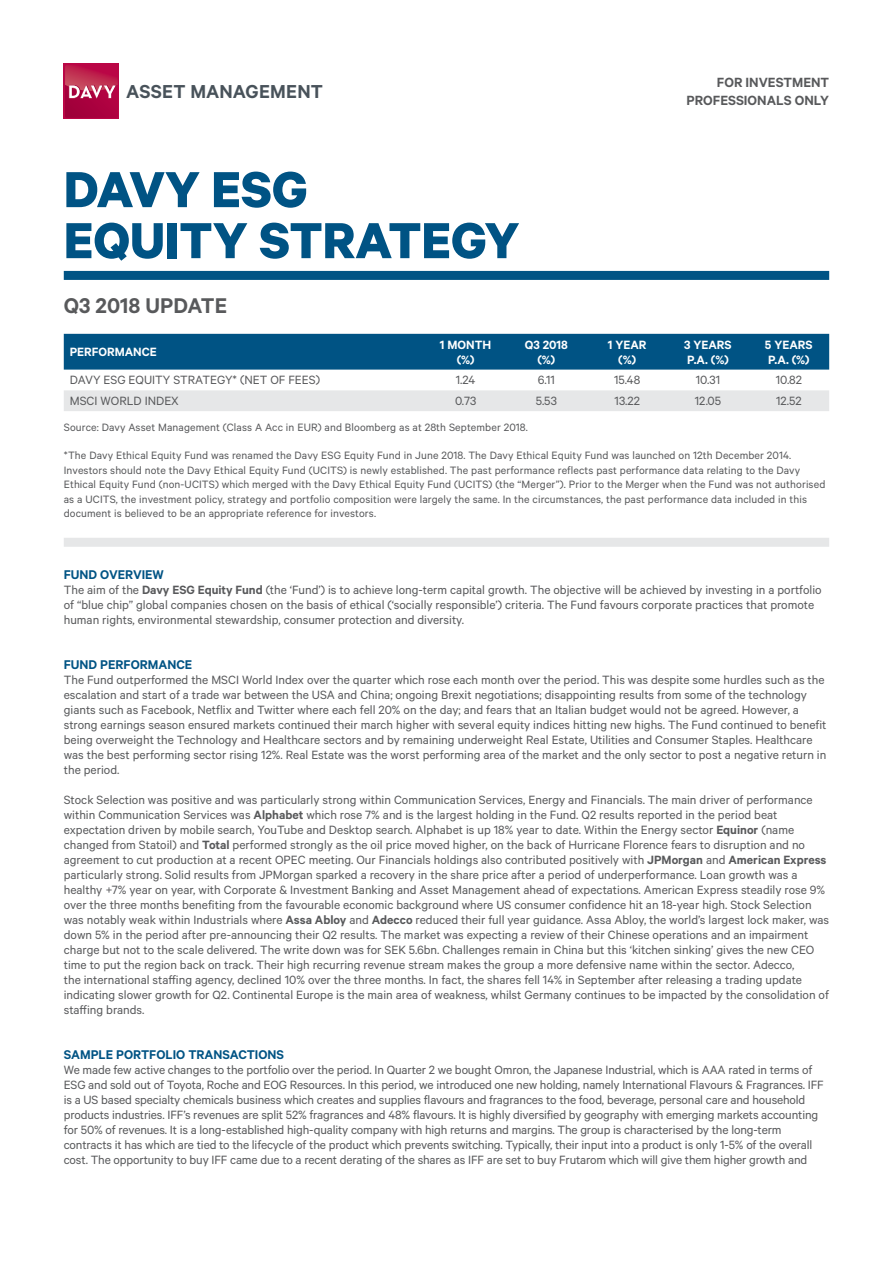
<style>
.page{position:relative;width:893px;height:1263px;background:#fff}
.page>*{position:absolute;margin:0;border:0;box-sizing:border-box;transform-origin:0 0}
.t1{font:700 57px/51px "Calibre";color:#005384}
.t2{font:600 24px "Calibre";color:#58595b}
.t3{font:600 21.15px "Calibre";letter-spacing:.015em;color:#48525a}
.t4{font:600 15px/18px "Calibre";color:#58595b;text-align:right}
.t5{font:600 14.25px "Calibre";color:#005384}
.t6{font:13.5px/15px "Calibre";color:#58595b}
.t7{font:600 13.5px/15px "Calibre";color:#fff;text-align:center}
.t8{font:12px/14.4px "Calibre";letter-spacing:.01em;color:#58595b}
.s1{font-weight:600}
</style>
<div class="page">
<div style="left:64px;top:64px;width:55px;height:55px;background:#ba0646"></div>
<svg style="left:65px;top:65px;width:53px;height:53px"></svg>
<div style="left:64px;top:271px;width:765px;height:9px;background:#005384"></div>
<div style="left:64px;top:538px;width:765px;height:9px;background:#e6e7e8"></div>
<div style="left:64px;top:334px;width:765px;height:36px;background:#005384"></div>
<div style="left:64px;top:390px;width:765px;height:21px;background:#e6e7e8"></div>
<h3 class="t3" style="left:126px;top:79px;width:198px">ASSET MANAGEMENT</h3>
<h1 class="t1" style="left:64px;top:162px;width:457px">DAVY ESG<br>EQUITY STRATEGY</h1>
<h2 class="t2" style="left:64px;top:291px;width:165px">Q3 2018 UPDATE</h2>
<p class="t4" style="left:686px;top:73px;width:144px">FOR INVESTMENT<br>PROFESSIONALS ONLY</p>
<p class="t7" style="left:70px;top:344px;width:89px">PERFORMANCE</p>
<p class="t7" style="left:440px;top:336px;width:53px">1 MONTH (%)</p>
<p class="t7" style="left:525px;top:336px;width:45px">Q3 2018 (%)</p>
<p class="t7" style="left:608px;top:336px;width:40px">1 YEAR (%)</p>
<p class="t7" style="left:684px;top:336px;width:49px;text-align:left">3 YEARS<br>P.A. (%)</p>
<p class="t7" style="left:765px;top:336px;width:49px;text-align:left">5 YEARS<br>P.A. (%)</p>
<p class="t6" style="left:70px;top:372px;width:252px">DAVY ESG EQUITY STRATEGY* (NET OF FEES)</p>
<p class="t6" style="left:456px;top:372px;width:21px">1.24</p>
<p class="t6" style="left:538px;top:372px;width:19px">6.11</p>
<p class="t6" style="left:614px;top:372px;width:28px">15.48</p>
<p class="t6" style="left:696px;top:372px;width:26px">10.31</p>
<p class="t6" style="left:776px;top:372px;width:28px">10.82</p>
<p class="t6" style="left:70px;top:393px;width:111px">MSCI WORLD INDEX</p>
<p class="t6" style="left:455px;top:393px;width:23px">0.73</p>
<p class="t6" style="left:536px;top:393px;width:23px">5.53</p>
<p class="t6" style="left:614px;top:393px;width:27px">13.22</p>
<p class="t6" style="left:695px;top:393px;width:28px">12.05</p>
<p class="t6" style="left:776px;top:393px;width:27px">12.52</p>
<p class="t8" style="left:64px;top:419px;width:466px">Source: Davy Asset Management (Class A Acc in EUR) and Bloomberg as at 28th September 2018.</p>
<p class="t8" style="left:64px;top:448px;width:763px">*The Davy Ethical Equity Fund was renamed the Davy ESG Equity Fund in June 2018. The Davy Ethical Equity Fund was launched on 12th December 2014.<br>Investors should note the Davy Ethical Equity Fund (UCITS) is newly established. The past performance reflects past performance data relating to the Davy Ethical Equity Fund (non-UCITS) which merged with the Davy Ethical Equity Fund (UCITS) (the “Merger”). Prior to the Merger when the Fund was not authorised as a UCITS, the investment policy, strategy and portfolio composition were largely the same. In the circumstances, the past performance data included in this document is believed to be an appropriate reference for investors.</p>
<p class="t5" style="left:64px;top:566px;width:102px">FUND OVERVIEW</p>
<p class="t6" style="left:64px;top:581px;width:759px">The aim of the <span class="s1">Davy ESG Equity Fund</span> (the ‘Fund’) is to achieve long-term capital growth. The objective will be achieved by investing in a portfolio of “blue chip” global companies chosen on the basis of ethical (‘socially responsible’) criteria. The Fund favours corporate practices that promote human rights, environmental stewardship, consumer protection and diversity.</p>
<p class="t5" style="left:64px;top:656px;width:130px">FUND PERFORMANCE</p>
<p class="t6" style="left:64px;top:671px;width:764px">The Fund outperformed the MSCI World Index over the quarter which rose each month over the period. This was despite some hurdles such as the escalation and start of a trade war between the USA and China; ongoing Brexit negotiations; disappointing results from some of the technology giants such as Facebook, Netflix and Twitter where each fell 20% on the day; and fears that an Italian budget would not be agreed. However, a strong earnings season ensured markets continued their march higher with several equity indices hitting new highs. The Fund continued to benefit being overweight the Technology and Healthcare sectors and by remaining underweight Real Estate, Utilities and Consumer Staples. Healthcare was the best performing sector rising 12%. Real Estate was the worst performing area of the market and the only sector to post a negative return in the period.</p>
<p class="t6" style="left:64px;top:791px;width:767px">Stock Selection was positive and was particularly strong within Communication Services, Energy and Financials. The main driver of performance within Communication Services was <span class="s1">Alphabet</span> which rose 7% and is the largest holding in the Fund. Q2 results reported in the period beat expectation driven by mobile search, YouTube and Desktop search. Alphabet is up 18% year to date. Within the Energy sector <span class="s1">Equinor</span> (name changed from Statoil) and <span class="s1">Total</span> performed strongly as the oil price moved higher, on the back of Hurricane Florence fears to disruption and no agreement to cut production at a recent OPEC meeting. Our Financials holdings also contributed positively with <span class="s1">JPMorgan</span> and <span class="s1">American Express </span>particularly strong. Solid results from JPMorgan sparked a recovery in the share price after a period of underperformance. Loan growth was a healthy +7% year on year, with Corporate &amp; Investment Banking and Asset Management ahead of expectations. American Express steadily rose 9% over the three months benefiting from the favourable economic background where US consumer confidence hit an 18-year high. Stock Selection was notably weak within Industrials where <span class="s1">Assa Abloy</span> and <span class="s1">Adecco</span> reduced their full year guidance. Assa Abloy, the world’s largest lock maker, was down 5% in the period after pre-announcing their Q2 results. The market was expecting a review of their Chinese operations and an impairment charge but not to the scale delivered. The write down was for SEK 5.6bn. Challenges remain in China but this ‘kitchen sinking’ gives the new CEO time to put the region back on track. Their high recurring revenue stream makes the group a more defensive name within the sector. Adecco,<br>the international staffing agency, declined 10% over the three months. In fact, the shares fell 14% in September after releasing a trading update indicating slower growth for Q2. Continental Europe is the main area of weakness, whilst Germany continues to be impacted by the consolidation of staffing brands.</p>
<p class="t5" style="left:64px;top:1046px;width:222px">SAMPLE PORTFOLIO TRANSACTIONS</p>
<p class="t6" style="left:64px;top:1061px;width:761px">We made few active changes to the portfolio over the period. In Quarter 2 we bought Omron, the Japanese Industrial, which is AAA rated in terms of ESG and sold out of Toyota, Roche and EOG Resources. In this period, we introduced one new holding, namely International Flavours &amp; Fragrances. IFF is a US based specialty chemicals business which creates and supplies flavours and fragrances to the food, beverage, personal care and household products industries. IFF’s revenues are split 52% fragrances and 48% flavours. It is highly diversified by geography with emerging markets accounting for 50% of revenues. It is a long-established high-quality company with high returns and margins. The group is characterised by the long-term contracts it has which are tied to the lifecycle of the product which prevents switching. Typically, their input into a product is only 1-5% of the overall cost. The opportunity to buy IFF came due to a recent derating of the shares as IFF are set to buy Frutarom which will give them higher growth and</p>
</div>
